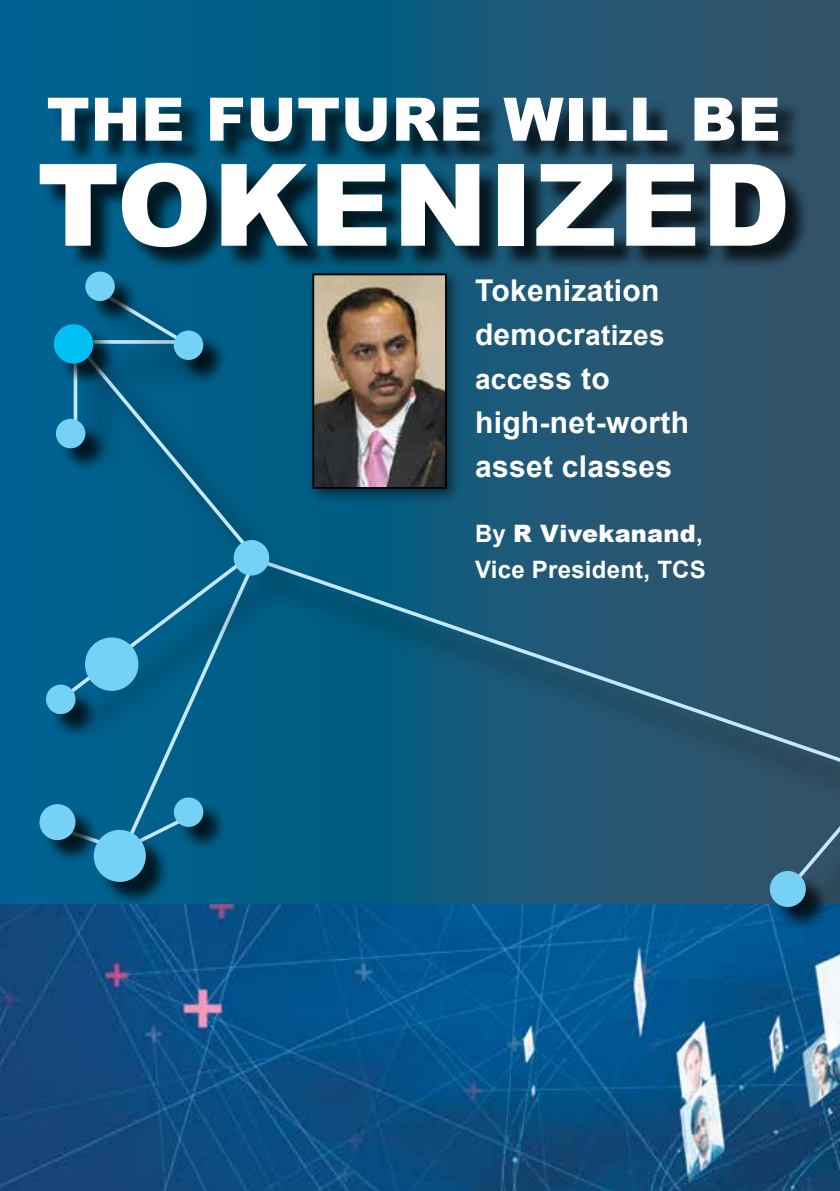
<style>
.page{position:relative;width:840px;height:1191px;background:#fff}
.page>*{position:absolute;margin:0;border:0;box-sizing:border-box;transform-origin:0 0}
.t1{font:900 114px "Arial";letter-spacing:.01em;color:#fff}
.t2{font:900 60px "Arial";letter-spacing:.01em;color:#fff}
.t3{font:700 30px/44px "Arial";letter-spacing:.01em;color:#fff}
.t4{font:700 28px "Arial";color:#fff}
.t5{font:700 24px/36px "Arial";letter-spacing:.01em;color:#fff}
.s1{font-size:28px}
.s2{font-size:30px}
.s3{font-weight:900}
</style>
<div class="page">
<div style="left:0;top:0;width:839px;height:1191px;background:linear-gradient(to right,#006393,#335367)"></div>
<div style="left:43px;top:101px;width:766px;height:171px;background:#000;opacity:.75"></div>
<div style="left:307px;top:268px;width:155px;height:236px;background:#000;opacity:.5"></div>
<img style="left:315px;top:276px;width:128px;height:210px">
<div style="left:312px;top:273px;width:134px;height:216px;border:2px solid #000"></div>
<img style="left:0;top:904px;width:839px;height:287px">
<div style="left:263px;top:565px;width:576px;height:262px;background:#000;opacity:.75"></div>
<svg style="left:260px;top:555px;width:579px;height:231px;background:#1e5976"></svg>
<div style="left:64px;top:562px;width:230px;height:184px;background:#005e84"></div>
<div style="left:82px;top:348px;width:218px;height:254px;background:#000;opacity:.75"></div>
<svg style="left:70px;top:337px;width:191px;height:214px;background:#04618a"></svg>
<div style="left:233px;top:540px;width:36px;height:35px;background:#76d1f7;border-radius:50%"></div>
<div style="left:100px;top:345px;width:127px;height:44px;background:#005f87"></div>
<div style="left:79px;top:349px;width:44px;height:126px;background:#000;opacity:.75"></div>
<hr style="left:74px;top:342px;width:3px;height:90px;background:#c4e9fb">
<div style="left:100px;top:294px;width:128px;height:93px;background:#005c85"></div>
<svg style="left:88px;top:283px;width:100px;height:64px"></svg>
<svg style="left:52px;top:551px;width:208px;height:300px"></svg>
<div style="left:802px;top:780px;width:37px;height:144px;background:#000;opacity:.75"></div>
<svg style="left:790px;top:769px;width:49px;height:116px;background:#36566c"></svg>
<div style="left:58px;top:328px;width:60px;height:60px;background:#000;opacity:.75"></div>
<div style="left:54px;top:324px;width:39px;height:39px;background:#00c0f3;border-radius:50%"></div>
<div style="left:60px;top:422px;width:50px;height:51px;background:#000;opacity:.75"></div>
<div style="left:56px;top:419px;width:29px;height:29px;background:#76d1f7;border-radius:50%"></div>
<div style="left:177px;top:334px;width:51px;height:51px;background:#000;opacity:.75"></div>
<div style="left:174px;top:330px;width:29px;height:30px;background:#76d1f7;border-radius:50%"></div>
<div style="left:89px;top:275px;width:50px;height:51px;background:#000;opacity:.75"></div>
<div style="left:85px;top:271px;width:30px;height:30px;background:#76d1f7;border-radius:50%"></div>
<div style="left:97px;top:833px;width:73px;height:73px;background:#000;opacity:.75"></div>
<div style="left:94px;top:830px;width:52px;height:52px;background:#76d1f7;border-radius:50%"></div>
<div style="left:177px;top:801px;width:51px;height:50px;background:#000;opacity:.75"></div>
<div style="left:174px;top:797px;width:29px;height:30px;background:#76d1f7;border-radius:50%"></div>
<div style="left:43px;top:808px;width:57px;height:56px;background:#000;opacity:.75"></div>
<div style="left:39px;top:804px;width:36px;height:36px;background:#76d1f7;border-radius:50%"></div>
<div style="left:50px;top:688px;width:50px;height:51px;background:#000;opacity:.75"></div>
<div style="left:46px;top:684px;width:29px;height:30px;background:#76d1f7;border-radius:50%"></div>
<div style="left:773px;top:874px;width:57px;height:57px;background:#000;opacity:.75"></div>
<div style="left:769px;top:871px;width:36px;height:36px;background:#76d1f7;border-radius:50%"></div>
<h2 class="t2" style="left:46px;top:86px;width:735px">THE FUTURE WILL BE</h2>
<h1 class="t1" style="left:37px;top:142px;width:754px">TOKENIZED</h1>
<p class="t3" style="left:474px;top:268px;width:191px">Tokenization democr<span class="s1">atizes</span></p>
<p class="t4" style="left:474px;top:363px;width:136px">acce<span class="s2">ss to</span></p>
<p class="t3" style="left:474px;top:400px;width:215px">high-net-worth asset classes</p>
<p class="t5" style="left:474px;top:516px;width:232px">By <span class="s3">R Vivekanand</span>,<br>Vice President, TCS</p>
</div>
